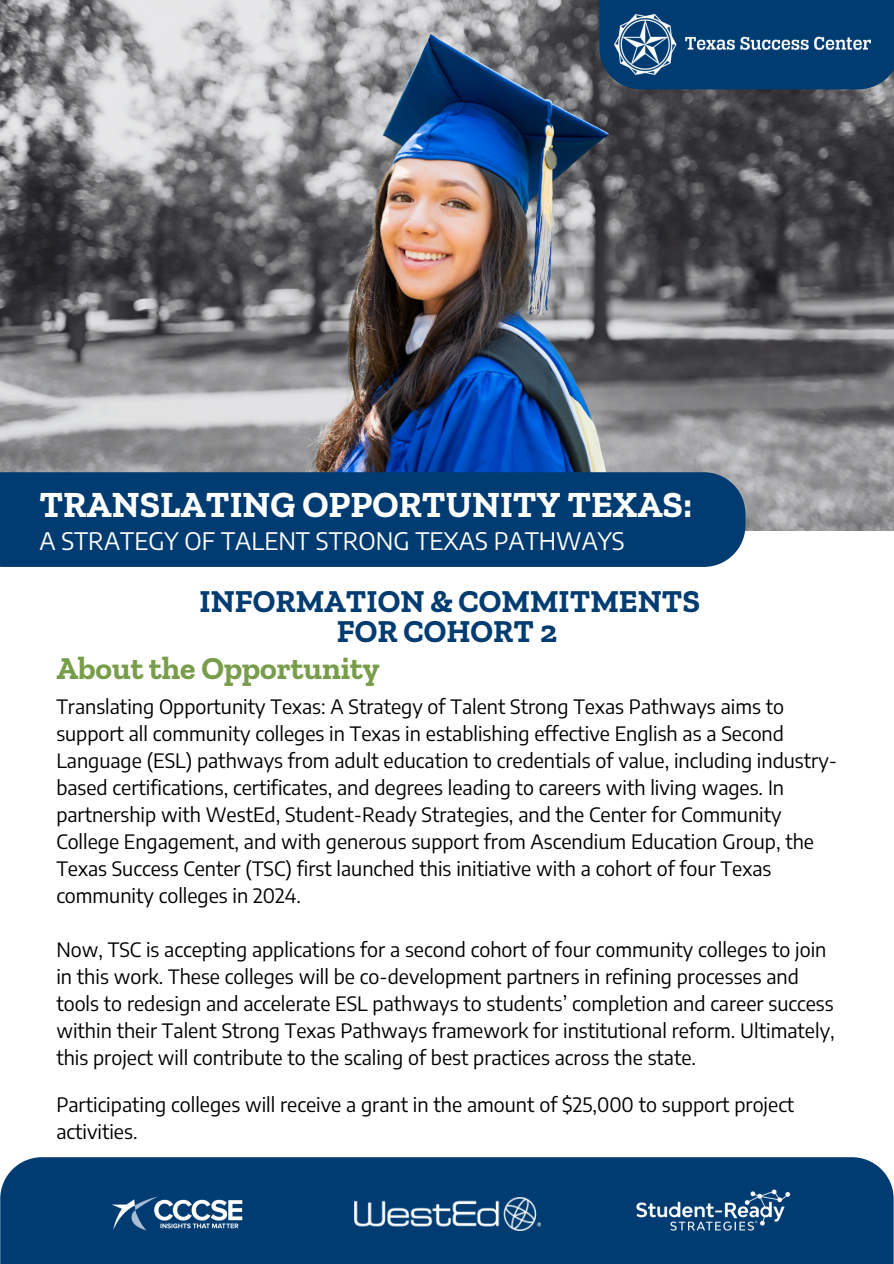
<style>
.page{position:relative;width:894px;height:1264px;background:#fff}
.page>*{position:absolute;margin:0;border:0;box-sizing:border-box;transform-origin:0 0}
.t1{font:700 36.6px "Zilla Slab";color:#fff}
.t2{font:700 31.65px/30.3px "Zilla Slab";color:#003c71;text-align:center}
.t3{font:700 31.65px "Zilla Slab";color:#789d4a}
.t4{font:24px "Encode Sans";color:#fff}
.t5{font:19.65px/27px "Encode Sans";color:#000}
</style>
<div class="page">
<img style="left:0;top:0;width:893px;height:530px">
<div style="left:599px;top:0;width:294px;height:89px;background:#003c71"></div>
<img style="left:614px;top:15px;width:256px;height:59px">
<div style="left:0;top:472px;width:745px;height:95px;background:#003c71"></div>
<div style="left:0;top:1157px;width:893px;height:106px;background:#003c71"></div>
<img style="left:636px;top:1189px;width:155px;height:42px">
<img style="left:112px;top:1196px;width:131px;height:35px">
<img style="left:354px;top:1197px;width:186px;height:33px">
<p class="t1" style="left:39px;top:482px;width:654px">TRANSLATING OPPORTUNITY TEXAS:</p>
<p class="t4" style="left:39px;top:525px;width:586px">A STRATEGY OF TALENT STRONG TEXAS PATHWAYS</p>
<p class="t2" style="left:199px;top:585px;width:502px">INFORMATION &amp; COMMITMENTS<br>FOR COHORT 2</p>
<p class="t3" style="left:56px;top:649px;width:325px">About the Opportunity</p>
<h3 class="t5" style="left:56px;top:692px;width:782px">Translating Opportunity Texas: A Strategy of Talent Strong Texas Pathways aims to support all community colleges in Texas in establishing effective English as a Second Language (ESL) pathways from adult education to credentials of value, including industry&shy;based certifications, certificates, and degrees leading to careers with living wages. In partnership with WestEd, Student-Ready Strategies, and the Center for Community College Engagement, and with generous support from Ascendium Education Group, the Texas Success Center (TSC) first launched this initiative with a cohort of four Texas community colleges in 2024.</h3>
<h1 class="t5" style="left:56px;top:935px;width:779px">Now, TSC is accepting applications for a second cohort of four community colleges to join in this work. These colleges will be co-development partners in refining processes and tools to redesign and accelerate ESL pathways to students’ completion and career success within their Talent Strong Texas Pathways framework for institutional reform. Ultimately, this project will contribute to the scaling of best practices across the state.</h1>
<h2 class="t5" style="left:56px;top:1090px;width:739px">Participating colleges will receive a grant in the amount of $25,000 to support project activities.</h2>
</div>
